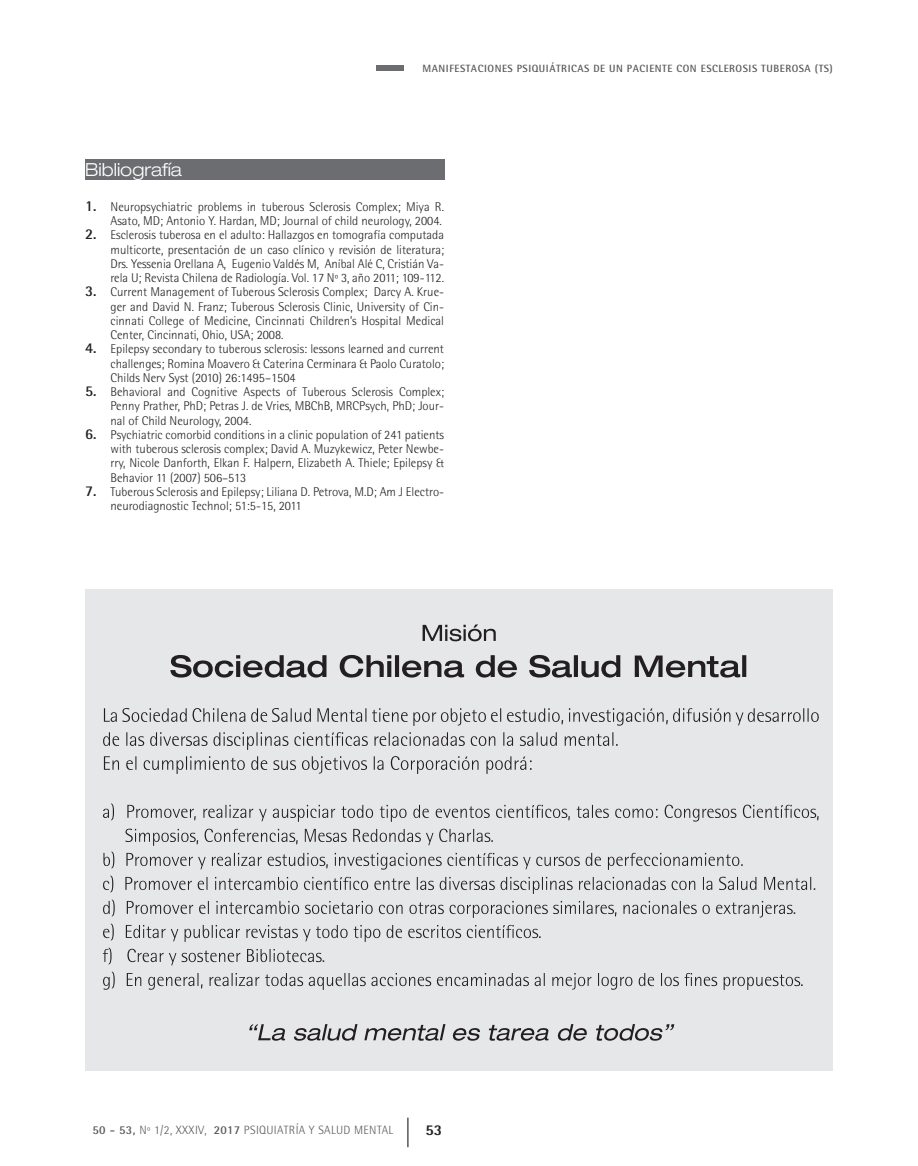
<style>
.page{position:relative;width:918px;height:1166px;background:#fff}
.page>*{position:absolute;margin:0;border:0;box-sizing:border-box;transform-origin:0 0}
.t1{font:300 expanded 18px "Helvetica Neue LT Std";color:#fff}
.t2{font:800 15px "Rotis Semi Sans";color:#231f20}
.t3{font:300 12.75px/14.2px "Rotis Semi Sans";color:#231f20;text-align:justify}
.t4{font:300 12px "Rotis Semi Sans";letter-spacing:.03em;color:#57585a}
.t5{font:700 10.5px "Rotis Semi Sans";letter-spacing:.05em;color:#57585a}
.s1{font-weight:700;font-size:15px}
.s2{font-weight:700}
</style>
<div class="page">
<div style="left:376px;top:65px;width:28px;height:5px;background:#6c6d70"></div>
<hr style="left:407px;top:1117px;width:2px;height:29px;background:#57585a">
<div style="left:85px;top:159px;width:359px;height:21px;background:#6c6d70"></div>
<div style="left:85px;top:588px;width:748px;height:481px;background:#e6e7e9"></div>
<svg style="left:170px;top:654px;width:576px;height:23px"></svg>
<svg style="left:423px;top:624px;width:73px;height:17px"></svg>
<svg style="left:249px;top:1024px;width:425px;height:16px"></svg>
<svg style="left:103px;top:971px;width:700px;height:18px"></svg>
<svg style="left:103px;top:947px;width:221px;height:18px"></svg>
<svg style="left:103px;top:923px;width:438px;height:18px"></svg>
<svg style="left:103px;top:899px;width:692px;height:18px"></svg>
<svg style="left:103px;top:875px;width:712px;height:18px"></svg>
<svg style="left:103px;top:851px;width:640px;height:18px"></svg>
<svg style="left:126px;top:828px;width:367px;height:17px"></svg>
<svg style="left:103px;top:803px;width:716px;height:18px"></svg>
<svg style="left:104px;top:756px;width:428px;height:17px"></svg>
<svg style="left:103px;top:732px;width:515px;height:17px"></svg>
<svg style="left:104px;top:708px;width:715px;height:17px"></svg>
<h1 class="t1" style="left:85px;top:159px;width:98px">Bibliografía</h1>
<p class="t5" style="left:423px;top:62px;width:412px">MANIFESTACIONES PSIQUIÁTRICAS DE UN PACIENTE CON ESCLEROSIS TUBEROSA (TS)</p>
<p class="t3" style="left:85px;top:199px;width:361px;text-align:right"><span class="s1">1.</span> Neuropsychiatric problems in tuberous Sclerosis Complex; Miya R.<br>Asato, MD; Antonio Y. Hardan, MD; Journal of child neurology, 2004.</p>
<p class="t3" style="left:111px;top:228px;width:335px;text-indent:-26px"><span class="s1">2.</span> Esclerosis tuberosa en el adulto: Hallazgos en tomografía computada multicorte, presentación de un caso clínico y revisión de literatura; Drs. Yessenia Orellana A, Eugenio Valdés M, Aníbal Alé C, Cristián Va&shy;rela U; Revista Chilena de Radiología. Vol. 17 Nº 3, año 2011; 109-112.</p>
<p class="t3" style="left:111px;top:285px;width:335px;text-indent:-26px"><span class="s1">3.</span> Current Management of Tuberous Sclerosis Complex; Darcy A. Krue&shy;ger and David N. Franz; Tuberous Sclerosis Clinic, University of Cin&shy;cinnati College of Medicine, Cincinnati Children’s Hospital Medical Center, Cincinnati, Ohio, USA; 2008.</p>
<p class="t3" style="left:111px;top:342px;width:335px;text-indent:-26px"><span class="s1">4.</span> Epilepsy secondary to tuberous sclerosis: lessons learned and current challenges; Romina Moavero &amp; Caterina Cerminara &amp; Paolo Curatolo; Childs Nerv Syst (2010) 26:1495–1504</p>
<p class="t3" style="left:111px;top:384px;width:335px;text-indent:-26px"><span class="s1">5.</span> Behavioral and Cognitive Aspects of Tuberous Sclerosis Complex; Penny Prather, PhD; Petras J. de Vries, MBChB, MRCPsych, PhD; Jour&shy;nal of Child Neurology, 2004.</p>
<p class="t3" style="left:111px;top:427px;width:335px;text-indent:-26px"><span class="s1">6.</span> Psychiatric comorbid conditions in a clinic population of 241 patients with tuberous sclerosis complex; David A. Muzykewicz, Peter Newbe&shy;rry, Nicole Danforth, Elkan F. Halpern, Elizabeth A. Thiele; Epilepsy &amp; Behavior 11 (2007) 506–513</p>
<p class="t3" style="left:111px;top:484px;width:335px;text-indent:-26px"><span class="s1">7.</span> Tuberous Sclerosis and Epilepsy; Liliana D. Petrova, M.D; Am J Electro&shy;neurodiagnostic Technol; 51:5-15, 2011</p>
<p class="t4" style="left:92px;top:1122px;width:302px"><span class="s2">50 - 53,</span> Nº 1/2, XXXIV, <span class="s2">2017</span> PSIQUIATRÍA Y SALUD MENTAL</p>
<p class="t2" style="left:426px;top:1119px;width:18px">53</p>
</div>
